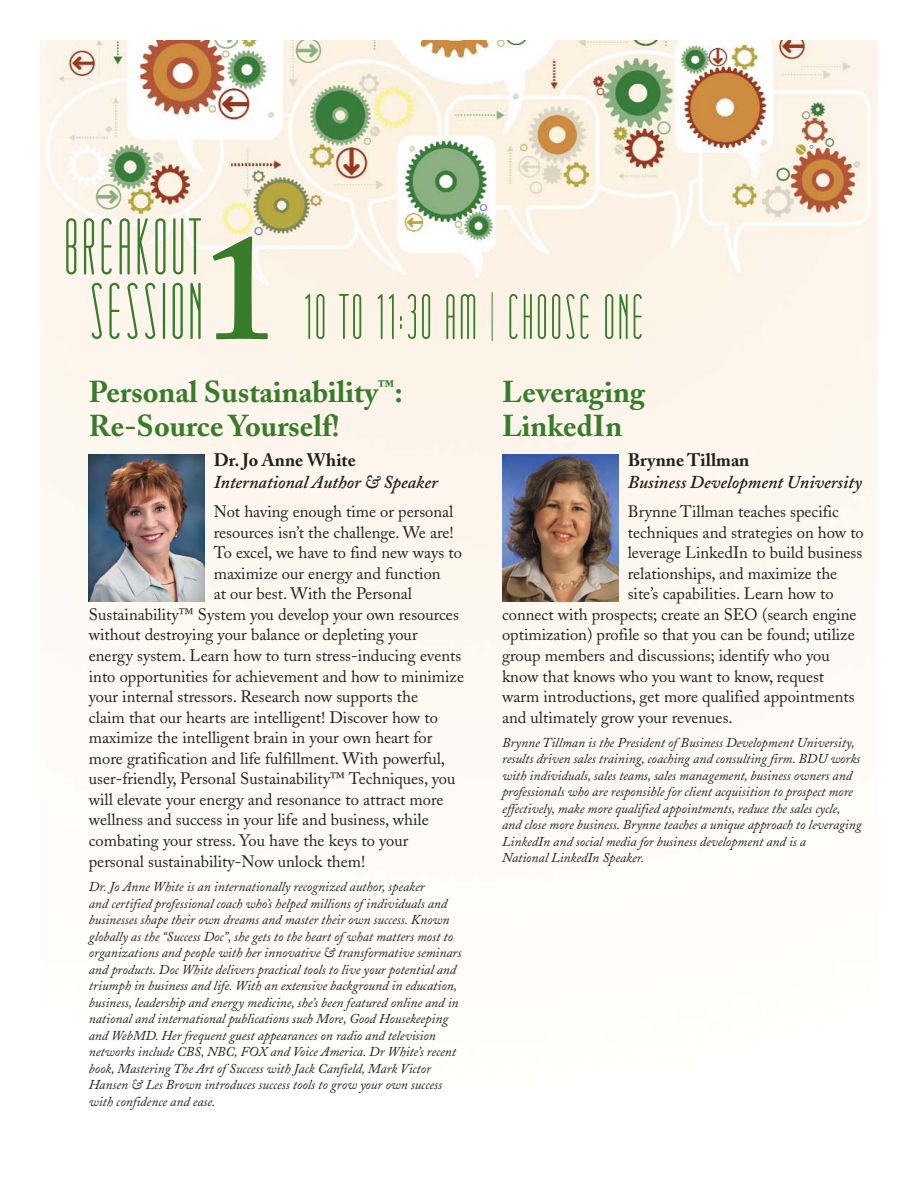
<style>
.page{position:relative;width:918px;height:1188px;background:#fff}
.page>*{position:absolute;margin:0;border:0;box-sizing:border-box;transform-origin:0 0}
.t1{font:75px/64.5px "Matchbook";color:#387c2b}
.t2{font:60px "Matchbook";color:#387c2b}
.t3{font:700 30px/34.5px "Adobe Caslon";color:#387c2b}
.t4{font:italic 600 18px "Adobe Caslon";color:#231f20}
.t5{font:700 18px "Adobe Caslon";color:#231f20}
.t6{font:16.5px "Adobe Caslon";color:#231f20}
.t7{font:italic 13.5px/16.5px "Adobe Caslon";color:#231f20}
.s1{font-family:"Adobe Caslon";font-weight:600;font-size:149.85px}
</style>
<div class="page">
<img style="left:40px;top:40px;width:837px;height:682px">
<img style="left:491px;top:292px;width:2px;height:49px">
<img style="left:89px;top:455px;width:116px;height:146px">
<img style="left:503px;top:455px;width:116px;height:146px">
<h1 class="t1" style="left:88px;top:221px;width:191px;text-indent:-26px">BREAKOUT<br>SESSION<span class="s1">1</span></h1>
<h2 class="t2" style="left:302px;top:294px;width:344px">10 TO 11:30 AM CHOOSE ONE</h2>
<h3 class="t3" style="left:89px;top:377px;width:316px">Personal Sustainability<sup>™</sup>:<br>Re-Source Yourself!</h3>
<h3 class="t5" style="left:214px;top:453px;width:144px">Dr. Jo Anne White</h3>
<h3 class="t4" style="left:214px;top:476px;width:225px">International Author &amp; Speaker</h3>
<p class="t6" style="left:214px;top:505px;width:241px">Not having enough time or personal</p>
<p class="t6" style="left:214px;top:526px;width:242px">resources isn’t the challenge. We are!</p>
<p class="t6" style="left:214px;top:546px;width:250px">To excel, we have to find new ways to</p>
<p class="t6" style="left:214px;top:567px;width:228px">maximize our energy and function</p>
<p class="t6" style="left:214px;top:587px;width:200px">at our best. With the Personal</p>
<p class="t6" style="left:89px;top:608px;width:372px">Sustainability™ System you develop your own resources</p>
<p class="t6" style="left:89px;top:629px;width:330px">without destroying your balance or depleting your</p>
<p class="t6" style="left:89px;top:649px;width:374px">energy system. Learn how to turn stress-inducing events</p>
<p class="t6" style="left:89px;top:670px;width:377px">into opportunities for achievement and how to minimize</p>
<p class="t6" style="left:89px;top:690px;width:331px">your internal stressors. Research now supports the</p>
<p class="t6" style="left:89px;top:711px;width:351px">claim that our hearts are intelligent! Discover how to</p>
<p class="t6" style="left:89px;top:731px;width:345px">maximize the intelligent brain in your own heart for</p>
<p class="t6" style="left:89px;top:752px;width:358px">more gratification and life fulfillment. With powerful,</p>
<p class="t6" style="left:89px;top:772px;width:368px">user-friendly, Personal Sustainability™ Techniques, you</p>
<p class="t6" style="left:89px;top:793px;width:356px">will elevate your energy and resonance to attract more</p>
<p class="t6" style="left:89px;top:813px;width:341px">wellness and success in your life and business, while</p>
<p class="t6" style="left:89px;top:834px;width:321px">combating your stress. You have the keys to your</p>
<p class="t6" style="left:89px;top:855px;width:278px">personal sustainability-Now unlock them!</p>
<p class="t7" style="left:89px;top:881px;width:374px">Dr. Jo Anne White is an internationally recognized author, speaker<br>and certified professional coach who’s helped millions of individuals and businesses shape their own dreams and master their own success. Known globally as the “Success Doc”, she gets to the heart of what matters most to organizations and people with her innovative &amp; transformative seminars and products. Doc White delivers practical tools to live your potential and triumph in business and life. With an extensive background in education, business, leadership and energy medicine, she’s been featured online and in national and international publications such More, Good Housekeeping and WebMD. Her frequent guest appearances on radio and television networks include CBS, NBC, FOX and Voice America. Dr White’s recent book, Mastering The Art of Success with Jack Canfield, Mark Victor Hansen &amp; Les Brown introduces success tools to grow your own success with confidence and ease.</p>
<h3 class="t3" style="left:502px;top:377px;width:144px">Leveraging<br>LinkedIn</h3>
<h3 class="t5" style="left:628px;top:453px;width:123px">Brynne Tillman</h3>
<h3 class="t4" style="left:628px;top:476px;width:236px">Business Development University</h3>
<p class="t6" style="left:628px;top:505px;width:213px">Brynne Tillman teaches specific</p>
<p class="t6" style="left:628px;top:526px;width:238px">techniques and strategies on how to</p>
<p class="t6" style="left:628px;top:546px;width:236px">leverage LinkedIn to build business</p>
<p class="t6" style="left:628px;top:567px;width:211px">relationships, and maximize the</p>
<p class="t6" style="left:628px;top:587px;width:207px">site’s capabilities. Learn how to</p>
<p class="t6" style="left:502px;top:608px;width:356px">connect with prospects; create an SEO (search engine</p>
<p class="t6" style="left:502px;top:629px;width:354px">optimization) profile so that you can be found; utilize</p>
<p class="t6" style="left:502px;top:649px;width:329px">group members and discussions; identify who you</p>
<p class="t6" style="left:502px;top:670px;width:324px">know that knows who you want to know, request</p>
<p class="t6" style="left:502px;top:690px;width:354px">warm introductions, get more qualified appointments</p>
<p class="t6" style="left:502px;top:711px;width:232px">and ultimately grow your revenues.</p>
<p class="t7" style="left:502px;top:736px;width:361px">Brynne Tillman is the President of Business Development University, results driven sales training, coaching and consulting firm. BDU works with individuals, sales teams, sales management, business owners and professionals who are responsible for client acquisition to prospect more effectively, make more qualified appointments, reduce the sales cycle, and close more business. Brynne teaches a unique approach to leveraging LinkedIn and social media for business development and is a<br>National LinkedIn Speaker.</p>
</div>
